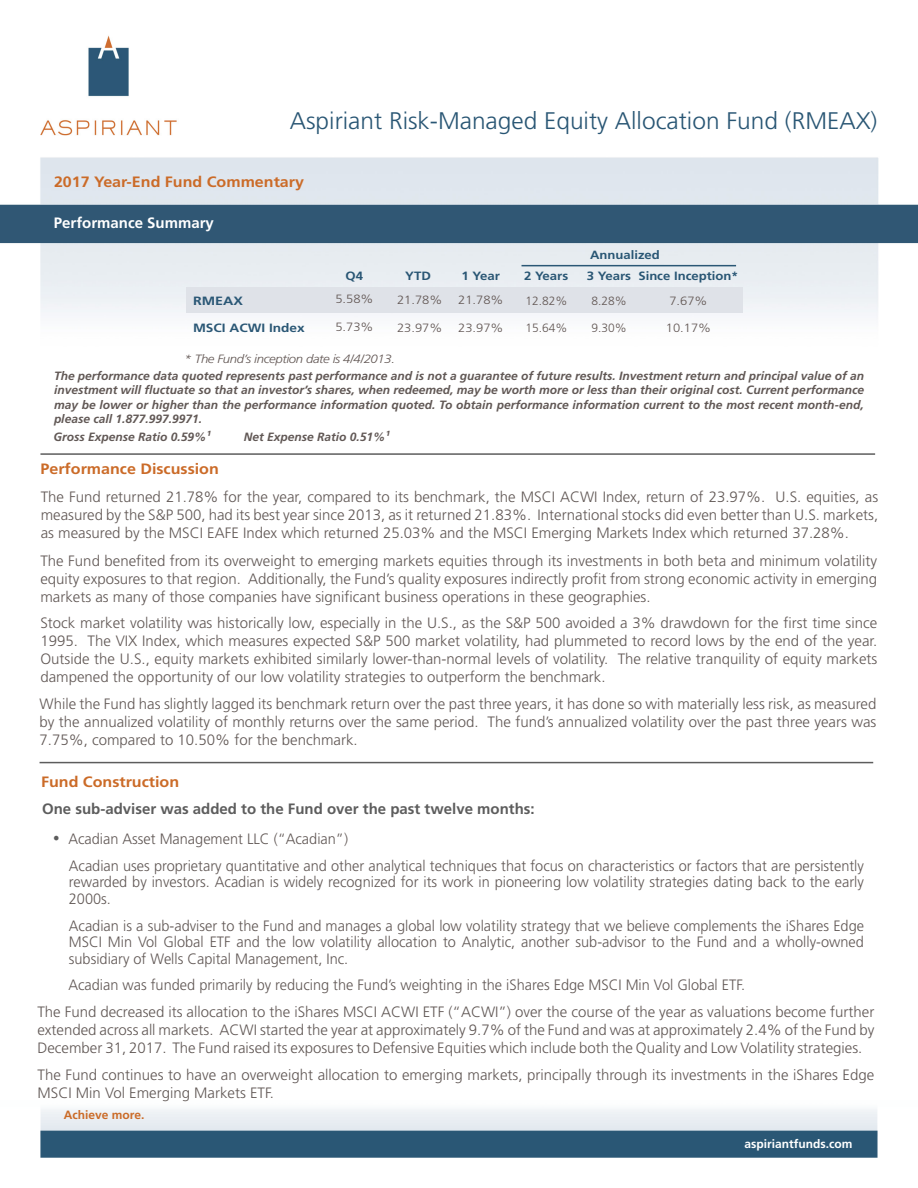
<style>
.page{position:relative;width:918px;height:1188px;background:#fff}
.page>*{position:absolute;margin:0;border:0;box-sizing:border-box;transform-origin:0 0}
.t1{font:300 24px "Frutiger LT Std";color:#295674}
.t2{font:italic 18px "Minion Pro";color:#5d5d5d}
.t3{font:300 15px/18px "Frutiger LT Std";color:#615855;text-align:justify}
.t4{font:700 15px "Frutiger LT Std";color:#cb6b28;scale:1.07 1}
.t5{font:700 15px "Frutiger LT Std";color:#5d5d5d}
.t6{font:700 15px "Frutiger LT Std";color:#fff}
.t7{font:italic 700 12px/14.4px "Frutiger LT Std";color:#615855;text-align:justify}
.t8{font:300 12px "Frutiger LT Std";color:#625754;scale:1.08 1}
.t9{font:italic 300 12px "Frutiger LT Std";letter-spacing:-.03em;color:#625754;scale:1.1 1}
.t10{font:700 12px "Frutiger LT Std";color:#295674;scale:1.1 1}
.t11{font:300 12px "Frutiger LT Std";color:#625754}
.t12{font:700 12px "Frutiger LT Std";color:#fff}
.t13{font:700 12px "Frutiger LT Std";color:#295674;scale:1.09 1}
.t14{font:700 12px "Frutiger LT Std";color:#2a5775;scale:1.14 1}
.t15{font:700 12px "Frutiger LT Std";color:#cb6b28}
.t16{font:700 12px "Frutiger LT Std";color:#2a5775;scale:1.19 1}
.t17{font:700 11.85px "Frutiger LT Std";color:#295674;scale:1.1 1}
</style>
<div class="page">
<img style="left:0;top:35px;width:918px;height:281px">
<img style="left:40px;top:1109px;width:838px;height:49px">
<hr style="left:40px;top:453px;width:835px;height:2px;background:#5d5d5d">
<hr style="left:40px;top:762px;width:833px;height:1px;background:#5d5d5d">
<hr style="left:522px;top:265px;width:214px;height:1px;background:#2a5775">
<div style="left:186px;top:287px;width:557px;height:25px;background:#dfe2e8"></div>
<p class="t1" style="left:290px;top:107px;width:589px">Aspiriant Risk-Managed Equity Allocation Fund (RMEAX)</p>
<p class="t4" style="left:54px;top:173px;width:235px">2017 Year-End Fund Commentary</p>
<p class="t6" style="left:54px;top:214px;width:162px">Performance Summary</p>
<p class="t16" style="left:193px;top:293px;width:44px">RMEAX</p>
<p class="t14" style="left:193px;top:321px;width:100px">MSCI ACWI Index</p>
<p class="t17" style="left:590px;top:248px;width:65px">Annualized</p>
<p class="t10" style="left:346px;top:269px;width:18px">Q4</p>
<p class="t13" style="left:638px;top:269px;width:93px">Since Inception*</p>
<p class="t8" style="left:335px;top:292px;width:37px">5.58%</p>
<p class="t8" style="left:335px;top:320px;width:37px">5.73%</p>
<p class="t10" style="left:524px;top:269px;width:42px">2 Years</p>
<p class="t11" style="left:526px;top:294px;width:44px">12.82%</p>
<p class="t11" style="left:526px;top:321px;width:44px">15.64%</p>
<p class="t10" style="left:587px;top:269px;width:42px">3 Years</p>
<p class="t11" style="left:591px;top:294px;width:37px">8.28%</p>
<p class="t11" style="left:591px;top:321px;width:37px">9.30%</p>
<p class="t10" style="left:405px;top:269px;width:25px">YTD</p>
<p class="t8" style="left:397px;top:293px;width:44px">21.78%</p>
<p class="t8" style="left:397px;top:321px;width:44px">23.97%</p>
<p class="t10" style="left:462px;top:269px;width:36px">1 Year</p>
<p class="t8" style="left:458px;top:293px;width:44px">21.78%</p>
<p class="t8" style="left:458px;top:321px;width:44px">23.97%</p>
<p class="t8" style="left:669px;top:294px;width:37px">7.67%</p>
<p class="t8" style="left:666px;top:321px;width:44px">10.17%</p>
<p class="t9" style="left:185px;top:352px;width:193px">* The Fund’s inception date is 4/4/2013.</p>
<p class="t7" style="left:54px;top:368px;width:812px">The performance data quoted represents past performance and is not a guarantee of future results. Investment return and principal value of an investment will fluctuate so that an investor’s shares, when redeemed, may be worth more or less than their original cost. Current performance may be lower or higher than the performance information quoted. To obtain performance information current to the most recent month-end, please call 1.877.997.9971.</p>
<p class="t4" style="left:41px;top:460px;width:168px">Performance Discussion</p>
<p class="t3" style="left:41px;top:488px;width:839px">The Fund returned 21.78% for the year, compared to its benchmark, the MSCI ACWI Index, return of 23.97%. U.S. equities, as measured by the S&amp;P 500, had its best year since 2013, as it returned 21.83%. International stocks did even better than U.S. markets, as measured by the MSCI EAFE Index which returned 25.03% and the MSCI Emerging Markets Index which returned 37.28%.</p>
<p class="t3" style="left:40px;top:552px;width:838px">The Fund benefited from its overweight to emerging markets equities through its investments in both beta and minimum volatility equity exposures to that region. Additionally, the Fund’s quality exposures indirectly profit from strong economic activity in emerging markets as many of those companies have significant business operations in these geographies.</p>
<p class="t7" style="left:53px;top:430px;width:159px">Gross Expense Ratio 0.59%¹</p>
<p class="t7" style="left:244px;top:430px;width:147px">Net Expense Ratio 0.51%¹</p>
<p class="t3" style="left:40px;top:614px;width:838px">Stock market volatility was historically low, especially in the U.S., as the S&amp;P 500 avoided a 3% drawdown for the first time since 1995. The VIX Index, which measures expected S&amp;P 500 market volatility, had plummeted to record lows by the end of the year.<br>Outside the U.S., equity markets exhibited similarly lower-than-normal levels of volatility. The relative tranquility of equity markets dampened the opportunity of our low volatility strategies to outperform the benchmark.</p>
<p class="t3" style="left:40px;top:695px;width:838px">While the Fund has slightly lagged its benchmark return over the past three years, it has done so with materially less risk, as measured by the annualized volatility of monthly returns over the same period. The fund’s annualized volatility over the past three years was 7.75%, compared to 10.50% for the benchmark.</p>
<p class="t4" style="left:41px;top:773px;width:131px">Fund Construction</p>
<p class="t5" style="left:42px;top:800px;width:494px">One sub-adviser was added to the Fund over the past twelve months:</p>
<p class="t2" style="left:53px;top:824px;width:8px">•</p>
<p class="t3" style="left:68px;top:830px;width:281px">Acadian Asset Management LLC (“Acadian”)</p>
<p class="t3" style="left:69px;top:858px;width:797px;line-height:16.5px">Acadian uses proprietary quantitative and other analytical techniques that focus on characteristics or factors that are persistently rewarded by investors. Acadian is widely recognized for its work in pioneering low volatility strategies dating back to the early 2000s.</p>
<p class="t3" style="left:69px;top:918px;width:797px;line-height:16.5px">Acadian is a sub-adviser to the Fund and manages a global low volatility strategy that we believe complements the iShares Edge MSCI Min Vol Global ETF and the low volatility allocation to Analytic, another sub-advisor to the Fund and a wholly-owned subsidiary of Wells Capital Management, Inc.</p>
<p class="t3" style="left:68px;top:977px;width:678px">Acadian was funded primarily by reducing the Fund’s weighting in the iShares Edge MSCI Min Vol Global ETF.</p>
<p class="t3" style="left:37px;top:1003px;width:839px">The Fund decreased its allocation to the iShares MSCI ACWI ETF (“ACWI”) over the course of the year as valuations become further extended across all markets. ACWI started the year at approximately 9.7% of the Fund and was at approximately 2.4% of the Fund by December 31, 2017. The Fund raised its exposures to Defensive Equities which include both the Quality and Low Volatility strategies.</p>
<p class="t3" style="left:38px;top:1066px;width:838px">The Fund continues to have an overweight allocation to emerging markets, principally through its investments in the iShares Edge<br>MSCI Min Vol Emerging Markets ETF.</p>
<p class="t15" style="left:64px;top:1108px;width:82px">Achieve more.</p>
<p class="t12" style="left:745px;top:1136px;width:110px">aspiriantfunds.com</p>
</div>
